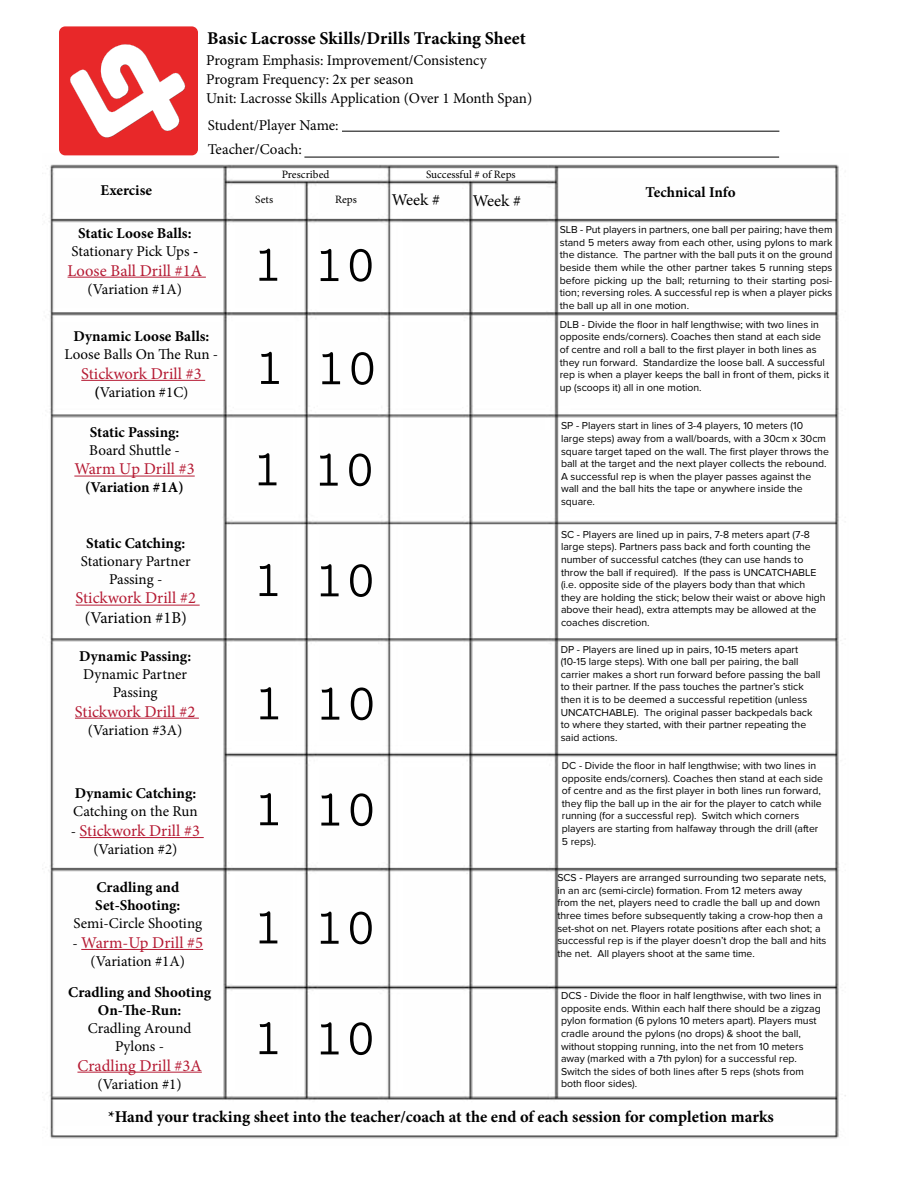
<style>
.page{position:relative;width:918px;height:1188px;background:#fff}
.page>*{position:absolute;margin:0;border:0;box-sizing:border-box;transform-origin:0 0}
.t1{font:700 52.5px "Prestige Elite Std";color:#000101}
.t2{font:700 18px "Minion Pro";color:#000}
.t3{font:16.5px "Minion Pro";color:#b61b34}
.t4{font:700 16.5px "Minion Pro";color:#000}
.t5{font:16.5px "Minion Pro";letter-spacing:-.005em;color:#000}
.t6{font:15px/18px "Minion Pro";color:#000;text-align:center}
.t7{font:700 15px/18px "Minion Pro";color:#000;text-align:center}
.t8{font:11.25px "Minion Pro";color:#000}
.t9{font:10.5px/12.6px "Proxima Nova";color:#000}
.s1{font-weight:400}
.s2{font-weight:700}
.s3{font-size:15px;color:#000}
</style>
<div class="page">
<hr style="left:342px;top:131px;width:437px;height:1px;background:#000">
<img style="left:45px;top:154px;width:801px;height:985px">
<div style="left:59px;top:26px;width:139px;height:129px;background:#e82829;border-radius:6px"></div>
<svg style="left:70px;top:44px;width:116px;height:94px"></svg>
<h2 class="t2" style="left:207px;top:25px;width:320px">Basic Lacrosse Skills/Drills Tracking Sheet</h2>
<h3 class="t6" style="left:206px;top:50px;width:282px;line-height:19px;text-align:left">Program Emphasis: Improvement/Consistency<br>Program Frequency: 2x per season</h3>
<h3 class="t6" style="left:206px;top:90px;width:328px">Unit: Lacrosse Skills Application (Over 1 Month Span)</h3>
<h3 class="t6" style="left:208px;top:114px;width:132px;line-height:23.7px;text-align:left">Student/Player Name:<br>Teacher/Coach:</h3>
<h3 class="t7" style="left:100px;top:181px;width:53px">Exercise</h3>
<h3 class="t7" style="left:71px;top:224px;width:128px">Static Loose Balls:<br><span class="s1">Stationary Pick Ups</span> -</h3>
<h3 class="t3" style="left:68px;top:259px;width:136px">Loose Ball Drill #1A</h3>
<h3 class="t6" style="left:88px;top:280px;width:96px">(Variation #1A)</h3>
<h3 class="t7" style="left:73px;top:327px;width:137px">Dynamic Loose Balls:</h3>
<h3 class="t6" style="left:65px;top:345px;width:155px">Loose Balls On The Run -</h3>
<h3 class="t3" style="left:81px;top:362px;width:122px">Stickwork Drill #3</h3>
<h3 class="t6" style="left:94px;top:383px;width:96px"><span class="s2">(</span>Variation #1C)</h3>
<h3 class="t7" style="left:90px;top:423px;width:91px">Static Passing:</h3>
<h3 class="t6" style="left:89px;top:441px;width:92px">Board Shuttle -</h3>
<h3 class="t3" style="left:74px;top:458px;width:122px">Warm Up Drill #3</h3>
<h3 class="t7" style="left:85px;top:478px;width:100px">(Variation #1A)</h3>
<h3 class="t7" style="left:86px;top:534px;width:100px">Static Catching:</h3>
<h3 class="t6" style="left:81px;top:552px;width:111px">Stationary Partner<br>Passing -</h3>
<h3 class="t3" style="left:76px;top:587px;width:122px">Stickwork Drill #2</h3>
<h3 class="t5" style="left:85px;top:607px;width:104px">(Variation #1B)</h3>
<h3 class="t7" style="left:79px;top:647px;width:114px">Dynamic Passing:</h3>
<h3 class="t6" style="left:83px;top:665px;width:105px">Dynamic Partner<br>Passing</h3>
<h3 class="t3" style="left:75px;top:700px;width:122px">Stickwork Drill #2</h3>
<h3 class="t6" style="left:88px;top:721px;width:96px">(Variation #3A)</h3>
<h3 class="t7" style="left:75px;top:784px;width:123px">Dynamic Catching:</h3>
<h3 class="t6" style="left:73px;top:802px;width:126px">Catching on the Run</h3>
<h3 class="t3" style="left:71px;top:820px;width:131px"><span class="s3">-</span> Stickwork Drill #3</h3>
<h3 class="t6" style="left:93px;top:840px;width:86px">(Variation #2)</h3>
<h3 class="t7" style="left:95px;top:878px;width:87px;text-align:left">Cradling and<br>Set-Shooting:</h3>
<h3 class="t6" style="left:74px;top:914px;width:130px">Semi-Circle Shooting</h3>
<h3 class="t3" style="left:73px;top:931px;width:132px"><span class="s3">-</span> Warm-Up Drill #5</h3>
<h3 class="t6" style="left:91px;top:952px;width:96px">(Variation #1A)</h3>
<h3 class="t7" style="left:68px;top:983px;width:144px">Cradling and Shooting<br>On-The-Run:</h3>
<h3 class="t6" style="left:88px;top:1019px;width:105px">Cradling Around<br>Pylons -</h3>
<h3 class="t3" style="left:77px;top:1054px;width:126px">Cradling Drill #3A</h3>
<h3 class="t6" style="left:98px;top:1075px;width:86px">(Variation #1)</h3>
<p class="t8" style="left:282px;top:167px;width:49px">Prescribed</p>
<p class="t8" style="left:426px;top:167px;width:91px">Successful # of Reps</p>
<p class="t8" style="left:255px;top:192px;width:19px">Sets</p>
<p class="t8" style="left:335px;top:192px;width:23px">Reps</p>
<h3 class="t5" style="left:392px;top:189px;width:50px">Week #</h3>
<h3 class="t5" style="left:473px;top:190px;width:50px">Week #</h3>
<h1 class="t1" style="left:252px;top:237px;width:126px">1 10</h1>
<h1 class="t1" style="left:254px;top:340px;width:126px">1 10</h1>
<h1 class="t1" style="left:252px;top:441px;width:126px">1 10</h1>
<h1 class="t1" style="left:252px;top:552px;width:126px">1 10</h1>
<h1 class="t1" style="left:253px;top:675px;width:126px">1 10</h1>
<h1 class="t1" style="left:253px;top:781px;width:126px">1 10</h1>
<h1 class="t1" style="left:252px;top:899px;width:126px">1 10</h1>
<h1 class="t1" style="left:252px;top:1010px;width:126px">1 10</h1>
<h3 class="t7" style="left:646px;top:183px;width:92px">Technical Info</h3>
<p class="t9" style="left:560px;top:224px;width:274px;text-align:justify">SLB - Put players in partners, one ball per pairing; have them stand 5 meters away from each other, using pylons to mark the distance. The partner with the ball puts it on the ground beside them while the other partner takes 5 running steps before picking up the ball; returning to their starting posi&shy;tion; reversing roles. A successful rep is when a player picks the ball up all in one motion.</p>
<p class="t9" style="left:560px;top:318px;width:271px">DLB - Divide the floor in half lengthwise; with two lines in opposite ends/corners). Coaches then stand at each side of centre and roll a ball to the first player in both lines as they run forward. Standardize the loose ball. A successful rep is when a player keeps the ball in front of them, picks it up (scoops it) all in one motion.</p>
<p class="t9" style="left:561px;top:420px;width:269px">SP - Players start in lines of 3-4 players, 10 meters (10 large steps) away from a wall/boards, with a 30cm x 30cm square target taped on the wall. The first player throws the ball at the target and the next player collects the rebound.<br>A successful rep is when the player passes against the wall and the ball hits the tape or anywhere inside the square.</p>
<p class="t9" style="left:561px;top:528px;width:266px">SC - Players are lined up in pairs, 7-8 meters apart (7-8 large steps). Partners pass back and forth counting the number of successful catches (they can use hands to throw the ball if required). If the pass is UNCATCHABLE (i.e. opposite side of the players body than that which they are holding the stick; below their waist or above high above their head), extra attempts may be allowed at the coaches discretion.</p>
<p class="t9" style="left:561px;top:643px;width:261px">DP - Players are lined up in pairs, 10-15 meters apart (10-15 large steps). With one ball per pairing, the ball carrier makes a short run forward before passing the ball to their partner. If the pass touches the partner’s stick then it is to be deemed a successful repetition (unless UNCATCHABLE). The original passer backpedals back to where they started, with their partner repeating the said actions.</p>
<p class="t9" style="left:562px;top:759px;width:263px">DC - Divide the floor in half lengthwise; with two lines in opposite ends/corners). Coaches then stand at each side of centre and as the first player in both lines run forward, they flip the ball up in the air for the player to catch while running (for a successful rep). Switch which corners players are starting from halfaway through the drill (after 5 reps).</p>
<p class="t9" style="left:557px;top:872px;width:270px">SCS - Players are arranged surrounding two separate nets, in an arc (semi-circle) formation. From 12 meters away<br>from the net, players need to cradle the ball up and down three times before subsequently taking a crow-hop then a set-shot on net. Players rotate positions after each shot; a successful rep is if the player doesn’t drop the ball and hits the net. All players shoot at the same time.</p>
<p class="t9" style="left:561px;top:990px;width:262px">DCS - Divide the floor in half lengthwise, with two lines in opposite ends. Within each half there should be a zigzag pylon formation (6 pylons 10 meters apart). Players must cradle around the pylons (no drops) &amp; shoot the ball, without stopping running, into the net from 10 meters away (marked with a 7th pylon) for a successful rep.<br>Switch the sides of both lines after 5 reps (shots from both floor sides).</p>
<h3 class="t4" style="left:108px;top:1105px;width:667px">*Hand your tracking sheet into the teacher/coach at the end of each session for completion marks</h3>
</div>
